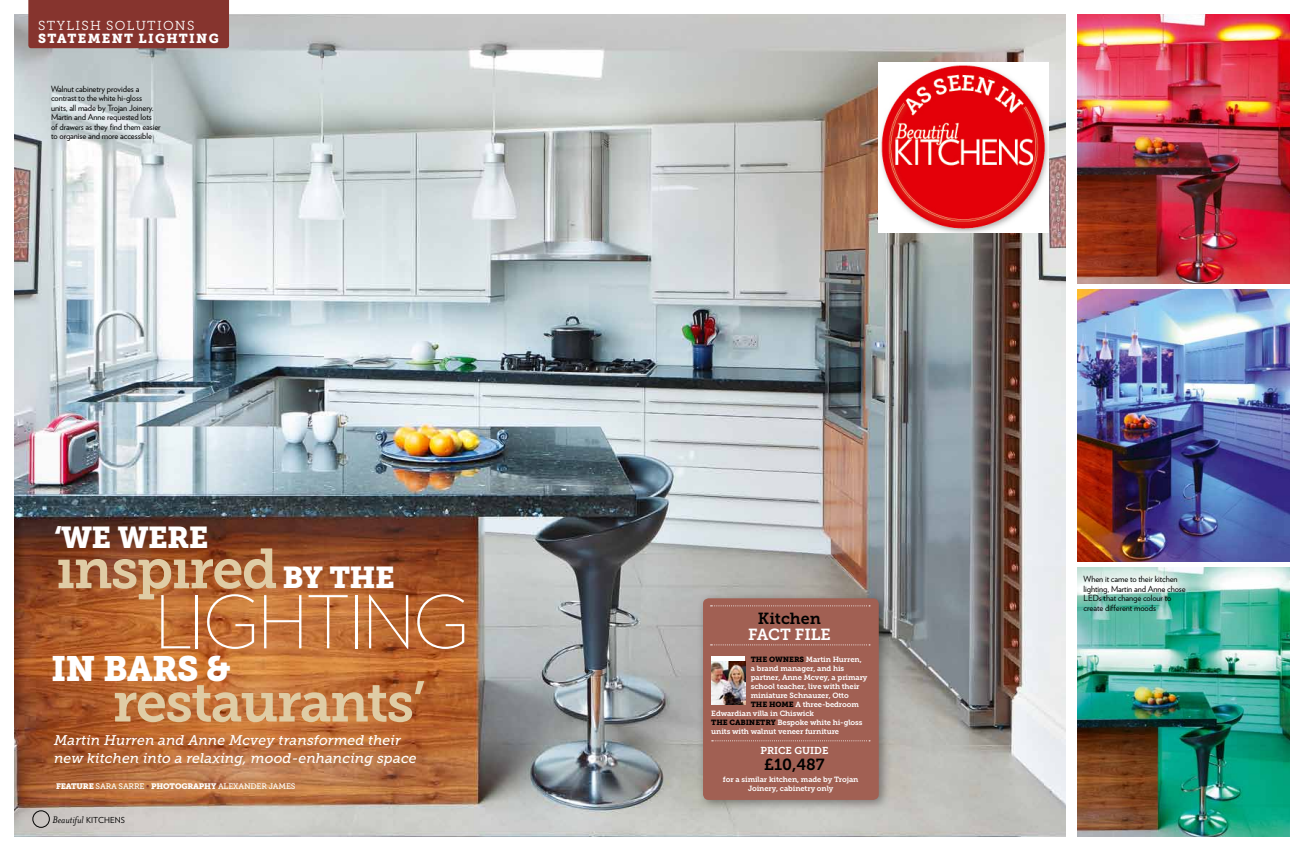
<style>
.page{position:relative;width:1304px;height:851px;background:#fff}
.page>*{position:absolute;margin:0;border:0;box-sizing:border-box;transform-origin:0 0}
.t1{font:200 72.6px "Verlag";letter-spacing:-.03em;color:#fff}
.t2{font:56px "Museo Slab 700";letter-spacing:-.03em;color:#dfcca5}
.t3{font:35px "Museo Slab 900";color:#fff}
.t4{font:30px "Museo Slab 900";color:#fff}
.t5{font:16px "Museo Slab 700";color:#000}
.t6{font:16px "Museo Slab 700";color:#fff}
.t7{font:italic 14px/18px "Museo Slab 500";letter-spacing:.01em;color:#fff}
.t8{font:13px "Museo Slab 900";letter-spacing:.1em;color:#fff}
.t9{font:13px "Museo Slab 300";letter-spacing:.1em;color:#fff}
.t10{font:italic 11px "Mrs Eaves OT";color:#000}
.t11{font:10px "Museo Slab 700";color:#fff}
.t12{font:8.5px/9.5px "Verlag";letter-spacing:-.01em;color:#000}
.t13{font:8px "Museo Slab 500";letter-spacing:-.02em;color:#fff}
.t14{font:7.5px/9px "Museo Slab 700";letter-spacing:-.01em;color:#fff;text-align:center}
.s1{font-family:"Museo Slab 900";font-size:30px;color:#fff}
.s2{font-family:"Museo Slab 900"}
.s3{color:#86342e}
.s4{font-family:"Verlag";font-style:normal;font-size:8.2px}
.s5{font-family:"Museo Slab 900";color:#000}
</style>
<div class="page">
<img style="left:14px;top:14px;width:1052px;height:822px">
<img style="left:1077px;top:14px;width:213px;height:269px">
<img style="left:1077px;top:289px;width:213px;height:272px">
<img style="left:1077px;top:567px;width:213px;height:269px">
<div style="left:696px;top:591px;width:195px;height:220px;background:#000;opacity:.4"></div>
<div style="left:703px;top:598px;width:176px;height:201px;background:#a16053;border-radius:6px"></div>
<div style="left:711px;top:655px;width:34px;height:49px;background:#fff"></div>
<img style="left:711px;top:661px;width:34px;height:43px">
<svg style="left:711px;top:605px;width:159px;height:1px"></svg>
<svg style="left:711px;top:644px;width:159px;height:1px"></svg>
<svg style="left:712px;top:740px;width:158px;height:1px"></svg>
<div style="left:28px;top:0;width:201px;height:48px;background:#86342e"></div>
<div style="left:33px;top:810px;width:17px;height:17px;border:1px solid #000;border-radius:50%"></div>
<img style="left:879px;top:63px;width:170px;height:169px">
<h3 class="t9" style="left:38px;top:18px;width:158px">STYLISH SOLUTIONS</h3>
<h3 class="t8" style="left:38px;top:30px;width:182px">STATEMENT LIGHTING</h3>
<p class="t12" style="left:51px;top:84px;width:111px">Walnut cabinetry provides a contrast to the white hi-gloss units, all made by Trojan Joinery.<br>Martin and Anne requested lots<br>of drawers as they find them easier to organise and more accessible</p>
<h3 class="t4" style="left:54px;top:520px;width:87px">‘WE WERE</h3>
<h2 class="t2" style="left:56px;top:537px;width:296px">ınspıred <span class="s1">BY THE</span></h2>
<h1 class="t1" style="left:155px;top:570px;width:317px">lighting</h1>
<h2 class="t2" style="left:113px;top:670px;width:314px">restaurants’</h2>
<h3 class="t3" style="left:51px;top:648px;width:77px">IN BARS</h3>
<h3 class="t3" style="left:206px;top:648px;width:26px">&amp;</h3>
<h3 class="t7" style="left:54px;top:731px;width:364px">Martin Hurren and Anne Mcvey transformed their new kitchen into a relaxing, mood-enhancing space</h3>
<p class="t13" style="left:56px;top:782px;width:241px"><span class="s2">FEATURE</span> SARA SARRE <span class="s3">•</span> <span class="s2">PHOTOGRAPHY</span> ALEXANDER JAMES</p>
<h3 class="t10" style="left:52px;top:813px;width:74px">Beautiful <span class="s4">KITCHENS</span></h3>
<h3 class="t5" style="left:758px;top:609px;width:64px">Kitchen</h3>
<h3 class="t6" style="left:748px;top:625px;width:83px">Fact File</h3>
<p class="t14" style="left:751px;top:655px;width:112px"><span class="s5">THE OWNERS</span> Martin Hurren,</p>
<p class="t14" style="left:751px;top:664px;width:95px">a brand manager, and his</p>
<p class="t14" style="left:751px;top:673px;width:118px">partner, Anne Mcvey, a primary</p>
<p class="t14" style="left:751px;top:682px;width:110px">school teacher, live with their</p>
<p class="t14" style="left:751px;top:691px;width:99px">miniature Schnauzer, Otto</p>
<p class="t14" style="left:751px;top:700px;width:110px"><span class="s5">THE HOME</span> A three-bedroom</p>
<p class="t14" style="left:711px;top:709px;width:104px">Edwardian villa in Chiswick</p>
<p class="t14" style="left:711px;top:718px;width:153px"><span class="s5">THE CABINETRY</span> Bespoke white hi-gloss</p>
<p class="t14" style="left:711px;top:727px;width:129px">units with walnut veneer furniture</p>
<h3 class="t11" style="left:760px;top:744px;width:70px">PRICE GUIDE</h3>
<h3 class="t5" style="left:764px;top:754px;width:62px">£10,487</h3>
<p class="t14" style="left:723px;top:775px;width:137px">for a similar kitchen, made by Trojan<br>Joinery, cabinetry only</p>
<p class="t12" style="left:1084px;top:573px;width:104px">When it came to their kitchen lighting, Martin and Anne chose<br>LEDs that change colour to create different moods</p>
</div>
